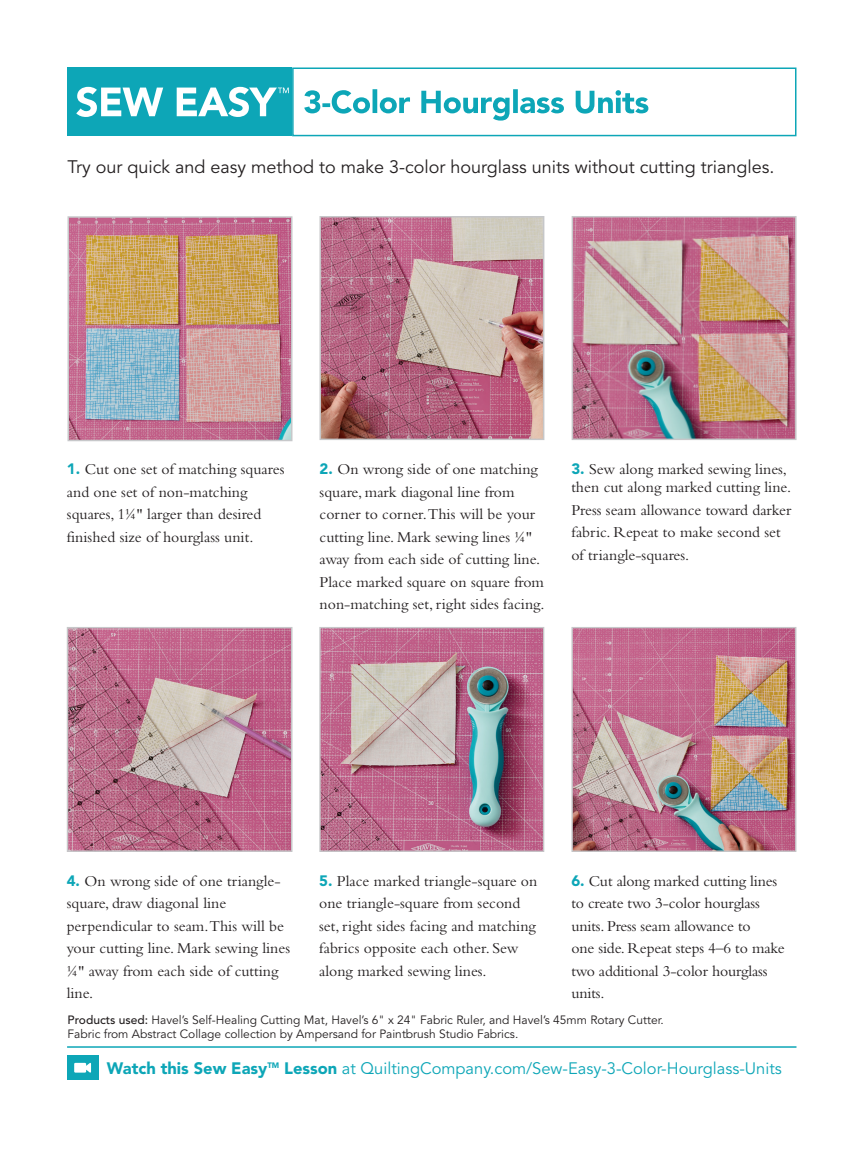
<style>
.page{position:relative;width:864px;height:1161px;background:#fff}
.page>*{position:absolute;margin:0;border:0;box-sizing:border-box;transform-origin:0 0}
.Sew_Easy_Dek{font:18px "Avenir LT Std";color:#231f20}
.Note_txt{font:16.5px "Avenir LT Std";color:#0da6b7}
.Body_Text{font:15.75px/22.5px "Bembo Std";color:#231f20}
.MQ_Text{font:12px/14.4px "Avenir LT Std";color:#231f20}
.s1{font-family:"Avenir LT Std";font-weight:900;font-size:15px;color:#0da6b7}
.s2{font-weight:500}
.s3{font-weight:900}
</style>
<div class="page">
<img style="left:70px;top:630px;width:219px;height:219px">
<div style="left:67px;top:627px;width:225px;height:225px;border:2px solid #c6c7c9"></div>
<img style="left:321px;top:629px;width:221px;height:221px">
<div style="left:319px;top:627px;width:225px;height:225px;border:1px solid #c6c7c9"></div>
<img style="left:573px;top:629px;width:221px;height:221px">
<div style="left:571px;top:627px;width:225px;height:225px;border:1px solid #c6c7c9"></div>
<div style="left:67px;top:1055px;width:31px;height:25px;background:#0da6b7"></div>
<svg style="left:74px;top:1063px;width:17px;height:10px"></svg>
<svg style="left:304px;top:89px;width:344px;height:32px"></svg>
<div style="left:68px;top:68px;width:224px;height:68px;background:#0da6b7"></div>
<hr style="left:67px;top:1046px;width:729px;height:2px;background:#0da6b7">
<img style="left:71px;top:219px;width:218px;height:219px">
<div style="left:68px;top:216px;width:224px;height:225px;border:2px solid #c7c8ca"></div>
<img style="left:323px;top:219px;width:218px;height:218px">
<div style="left:320px;top:216px;width:224px;height:224px;border:2px solid #c6c7c9"></div>
<img style="left:575px;top:219px;width:219px;height:218px">
<div style="left:572px;top:216px;width:225px;height:224px;border:2px solid #c6c7c9"></div>
<div style="left:292px;top:68px;width:504px;height:68px;border:2px solid #0da6b7"></div>
<svg style="left:76px;top:87px;width:213px;height:30px"></svg>
<p class="Sew_Easy_Dek" style="left:68px;top:157px;width:708px">Try our quick and easy method to make 3-color hourglass units without cutting triangles.</p>
<p class="Body_Text" style="left:67px;top:458px;width:219px"><span class="s1">1.</span> Cut one set of matching squares and one set of non-matching squares, 1¼" larger than desired finished size of hourglass unit.</p>
<p class="Body_Text" style="left:320px;top:458px;width:227px"><span class="s1">2.</span> On wrong side of one matching square, mark diagonal line from corner to corner.This will be your cutting line. Mark sewing lines ¼" away from each side of cutting line.<br>Place marked square on square from non-matching set, right sides facing.</p>
<p class="Body_Text" style="left:571px;top:460px;width:221px;line-height:18px"><span class="s1">3.</span> Sew along marked sewing lines, then cut along marked cutting line.</p>
<p class="Body_Text" style="left:571px;top:498px;width:222px">Press seam allowance toward darker fabric. Repeat to make second set of triangle-squares.</p>
<p class="Body_Text" style="left:67px;top:869px;width:225px"><span class="s1">4.</span> On wrong side of one triangle&shy;square, draw diagonal line perpendicular to seam.This will be your cutting line. Mark sewing lines ¼" away from each side of cutting line.</p>
<p class="Body_Text" style="left:319px;top:869px;width:220px"><span class="s1">5.</span> Place marked triangle-square on one triangle-square from second set, right sides facing and matching fabrics opposite each other. Sew along marked sewing lines.</p>
<p class="Body_Text" style="left:571px;top:869px;width:215px"><span class="s1">6.</span> Cut along marked cutting lines to create two 3-color hourglass units. Press seam allowance to<br>one side. Repeat steps 4–6 to make two additional 3-color hourglass units.</p>
<p class="MQ_Text" style="left:68px;top:1013px;width:598px"><span class="s2">Products used:</span> Havel’s Self-Healing Cutting Mat, Havel’s 6" x 24" Fabric Ruler, and Havel’s 45mm Rotary Cutter.<br>Fabric from Abstract Collage collection by Ampersand for Paintbrush Studio Fabrics.</p>
<p class="Note_txt" style="left:107px;top:1059px;width:676px"><span class="s3">Watch this Sew Easy</span><sup>TM</sup> <span class="s3">Lesson</span> at QuiltingCompany.com/Sew-Easy-3-Color-Hourglass-Units</p>
</div>
